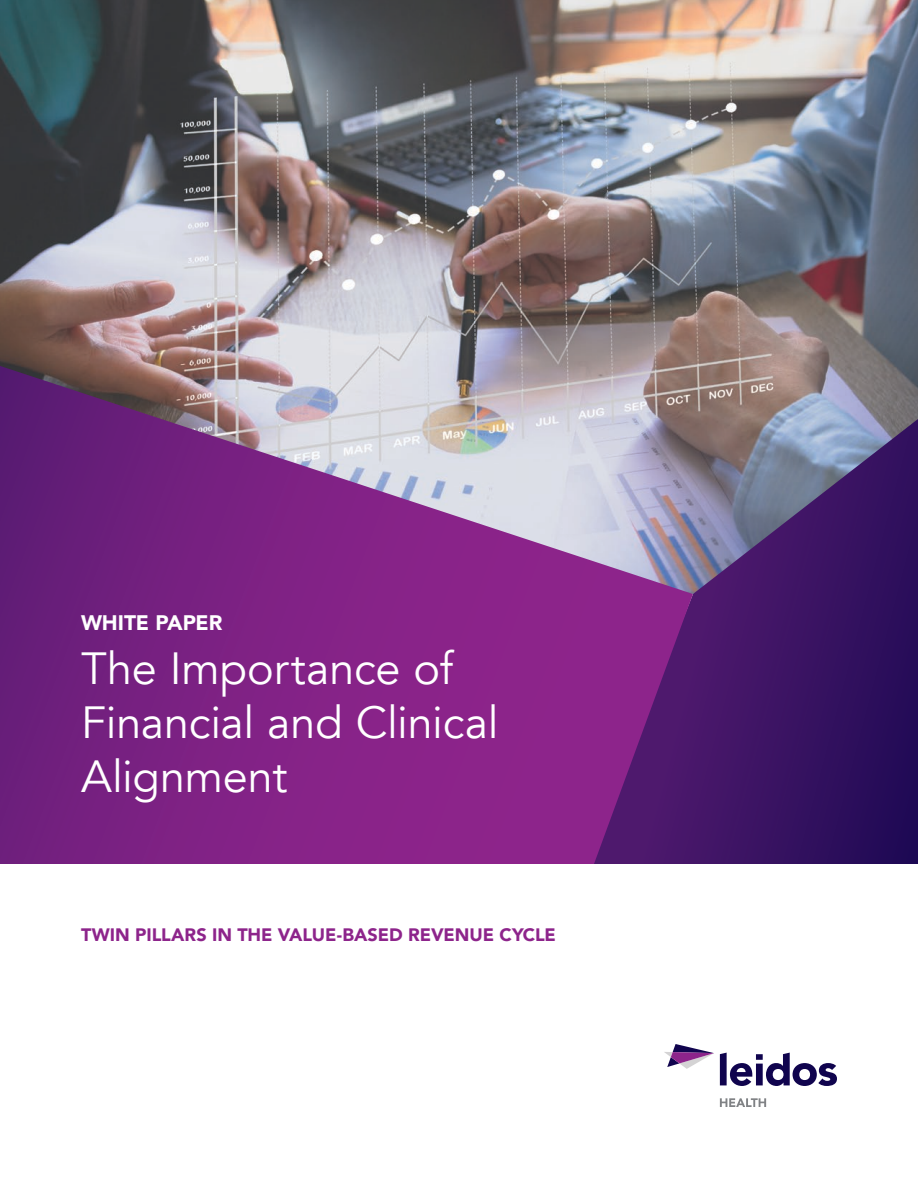
<style>
.page{position:relative;width:918px;height:1188px;background:#fff}
.page>*{position:absolute;margin:0;border:0;box-sizing:border-box;transform-origin:0 0}
.COVER_TITLE{font:45px/54px "Avenir LT";letter-spacing:-.005em;color:#fff}
.COVER_TITLE-2{font:900 21px "Avenir LT";letter-spacing:-.005em;color:#fff}
.COVER_SUBTITLE{font:900 18px "Avenir LT";color:#8d248b}
</style>
<div class="page">
<img style="left:0;top:0;width:918px;height:419px">
<svg style="left:693px;top:419px;width:225px;height:445px;background:#482b6e"></svg>
<svg style="left:0;top:366px;width:693px;height:498px;background:#8a4391"></svg>
<svg style="left:720px;top:1053px;width:117px;height:33px"></svg>
<svg style="left:664px;top:1044px;width:50px;height:25px"></svg>
<svg style="left:720px;top:1098px;width:46px;height:9px"></svg>
<p class="COVER_TITLE-2" style="left:81px;top:610px;width:143px">WHITE PAPER</p>
<p class="COVER_TITLE" style="left:81px;top:643px;width:419px">The Importance of<br>Financial and Clinical<br>Alignment</p>
<p class="COVER_SUBTITLE" style="left:81px;top:923px;width:476px">TWIN PILLARS IN THE VALUE-BASED REVENUE CYCLE</p>
</div>
